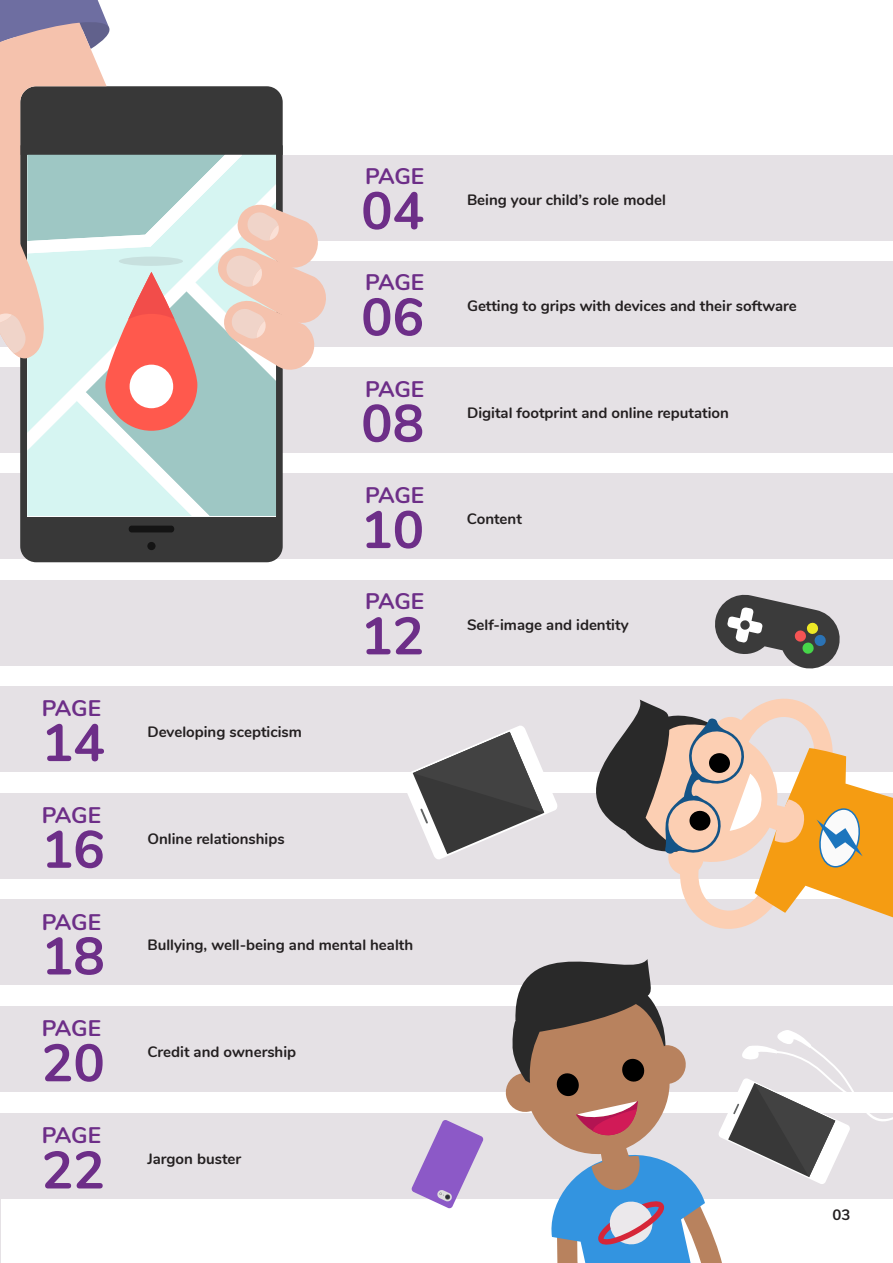
<style>
.page{position:relative;width:893px;height:1263px;background:#fff}
.page>*{position:absolute;margin:0;border:0;box-sizing:border-box;transform-origin:0 0}
.t1{font:700 52.5px "Nunito";color:#6d2e88}
.t2{font:700 22.5px "Nunito";letter-spacing:-.02em;color:#6d2e88}
.t3{font:700 15px "Nunito";color:#231f20}
</style>
<div class="page">
<hr style="left:0;top:1114px;width:1px;height:149px;background:#e5e1e5">
<div style="left:0;top:1114px;width:893px;height:85px;background:#e5e1e5"></div>
<div style="left:0;top:1007px;width:893px;height:85px;background:#e5e1e5"></div>
<div style="left:0;top:900px;width:893px;height:85px;background:#e5e1e5"></div>
<div style="left:0;top:793px;width:893px;height:85px;background:#e5e1e5"></div>
<div style="left:0;top:686px;width:893px;height:86px;background:#e5e1e5"></div>
<div style="left:0;top:155px;width:893px;height:85px;background:#e5e1e5"></div>
<div style="left:0;top:261px;width:893px;height:85px;background:#e5e1e5"></div>
<div style="left:0;top:580px;width:893px;height:85px;background:#e5e1e5"></div>
<div style="left:0;top:474px;width:893px;height:85px;background:#e5e1e5"></div>
<div style="left:0;top:368px;width:893px;height:85px;background:#e5e1e5"></div>
<svg style="left:712px;top:594px;width:130px;height:75px"></svg>
<svg style="left:401px;top:698px;width:492px;height:565px"></svg>
<div style="left:20px;top:516px;width:263px;height:46px;background:#383838"></div>
<div style="left:147px;top:542px;width:9px;height:8px;background:#141414;border-radius:50%"></div>
<div style="left:129px;top:526px;width:45px;height:6px;background:#141414;border-radius:3px"></div>
<svg style="left:0;top:0;width:329px;height:516px"></svg>
<div style="left:130px;top:365px;width:43px;height:43px;background:#fff;border-radius:50%"></div>
<div style="left:119px;top:257px;width:64px;height:9px;background:#c7e0de;border-radius:50%"></div>
<p class="t2" style="left:365px;top:160px;width:61px">PAGE</p>
<p class="t1" style="left:361px;top:172px;width:64px">04</p>
<p class="t3" style="left:467px;top:189px;width:200px">Being your child’s role model</p>
<p class="t2" style="left:365px;top:266px;width:61px">PAGE</p>
<p class="t1" style="left:361px;top:278px;width:64px">06</p>
<p class="t3" style="left:467px;top:295px;width:331px">Getting to grips with devices and their software</p>
<p class="t2" style="left:365px;top:372px;width:61px">PAGE</p>
<p class="t1" style="left:361px;top:385px;width:64px">08</p>
<p class="t3" style="left:467px;top:401px;width:263px">Digital footprint and online reputation</p>
<p class="t2" style="left:365px;top:479px;width:61px">PAGE</p>
<p class="t1" style="left:361px;top:491px;width:64px">10</p>
<p class="t3" style="left:467px;top:508px;width:57px">Content</p>
<p class="t2" style="left:42px;top:692px;width:61px">PAGE</p>
<p class="t1" style="left:42px;top:704px;width:64px">14</p>
<p class="t3" style="left:147px;top:721px;width:156px">Developing scepticism</p>
<p class="t2" style="left:42px;top:798px;width:61px">PAGE</p>
<p class="t1" style="left:42px;top:811px;width:64px">16</p>
<p class="t3" style="left:147px;top:827px;width:139px">Online relationships</p>
<p class="t2" style="left:365px;top:585px;width:61px">PAGE</p>
<p class="t1" style="left:361px;top:597px;width:65px">12</p>
<p class="t3" style="left:467px;top:614px;width:163px">Self-image and identity</p>
<p class="t2" style="left:42px;top:905px;width:61px">PAGE</p>
<p class="t1" style="left:42px;top:917px;width:64px">18</p>
<p class="t3" style="left:147px;top:934px;width:267px">Bullying, well-being and mental health</p>
<p class="t2" style="left:42px;top:1012px;width:61px">PAGE</p>
<p class="t1" style="left:42px;top:1024px;width:65px">20</p>
<p class="t3" style="left:147px;top:1041px;width:150px">Credit and ownership</p>
<p class="t2" style="left:42px;top:1119px;width:61px">PAGE</p>
<p class="t1" style="left:42px;top:1131px;width:65px">22</p>
<p class="t3" style="left:147px;top:1148px;width:95px">Jargon buster</p>
<p class="t3" style="left:832px;top:1204px;width:19px">03</p>
</div>
